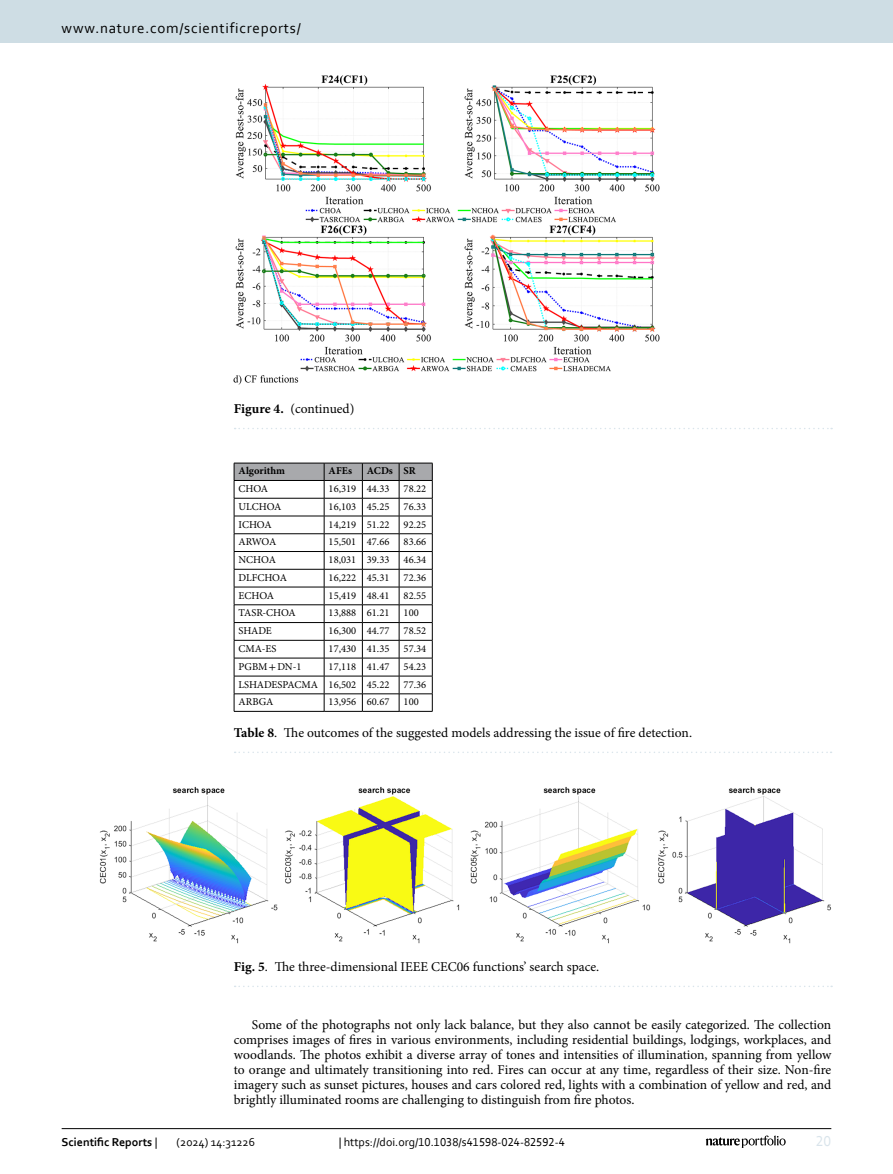
<style>
.page{position:relative;width:893px;height:1174px;background:#fff}
.page>*{position:absolute;margin:0;border:0;box-sizing:border-box;transform-origin:0 0}
.t1{font:15px "Corbel";letter-spacing:.05em;color:#000}
.t2{font:15px "Corbel";color:#d9e4eb}
.Body_Text_Indent{font:13.5px/15px "Minion Pro";letter-spacing:-.005em;color:#000;text-align:justify}
.Table_Caption{font:13.5px "Minion Pro";letter-spacing:-.005em;color:#000}
.Figure_Caption{font:13.5px "Minion Pro";color:#000}
.Figure_Caption_Conti{font:13.5px "Minion Pro";color:#000}
.t3{font:12px "Corbel";color:#000}
.t4{font:700 12px "Corbel";color:#000}
.Table_Body{font:10.5px "Minion Pro";color:#000}
.Table_Head{font:700 10.5px "Minion Pro";color:#000}
.s1{font-weight:700}
.s2{font-family:"STIX"}
.s3{font-weight:400}
</style>
<div class="page">
<img style="left:234px;top:76px;width:425px;height:309px">
<svg style="left:235px;top:428px;width:597px;height:1px"></svg>
<img style="left:100px;top:786px;width:731px;height:157px">
<svg style="left:235px;top:985px;width:597px;height:2px"></svg>
<hr style="left:324px;top:711px;width:38px;height:1px;background:#000">
<hr style="left:362px;top:711px;width:37px;height:1px;background:#000">
<svg style="left:234px;top:463px;width:199px;height:248px"></svg>
<hr style="left:399px;top:711px;width:33px;height:1px;background:#000">
<hr style="left:234px;top:711px;width:90px;height:1px;background:#000">
<svg style="left:235px;top:751px;width:597px;height:2px"></svg>
<hr style="left:62px;top:1128px;width:769px;height:1px;background:#000">
<svg style="left:706px;top:1135px;width:80px;height:12px"></svg>
<div style="left:0;top:0;width:893px;height:43px;background:#cedde4"></div>
<p class="t1" style="left:62px;top:18px;width:241px">www.nature.com/scientificreports/</p>
<p class="Figure_Caption_Conti" style="left:234px;top:400px;width:122px"><span class="s1">Figure 4.</span> (continued)</p>
<p class="Table_Head" style="left:239px;top:464px;width:48px">Algorithm</p>
<p class="Table_Head" style="left:329px;top:464px;width:25px">AFEs</p>
<p class="Table_Head" style="left:367px;top:464px;width:28px">ACDs</p>
<p class="Table_Head" style="left:404px;top:464px;width:14px">SR</p>
<p class="Table_Body" style="left:239px;top:481px;width:31px">CHOA</p>
<p class="Table_Body" style="left:329px;top:481px;width:29px">16,319</p>
<p class="Table_Body" style="left:367px;top:481px;width:24px">44.33</p>
<p class="Table_Body" style="left:404px;top:481px;width:24px">78.22</p>
<p class="Table_Body" style="left:239px;top:499px;width:44px">ULCHOA</p>
<p class="Table_Body" style="left:329px;top:499px;width:29px">16,103</p>
<p class="Table_Body" style="left:367px;top:499px;width:24px">45.25</p>
<p class="Table_Body" style="left:404px;top:499px;width:24px">76.33</p>
<p class="Table_Body" style="left:239px;top:517px;width:35px">ICHOA</p>
<p class="Table_Body" style="left:329px;top:517px;width:29px">14,219</p>
<p class="Table_Body" style="left:367px;top:517px;width:24px">51.22</p>
<p class="Table_Body" style="left:404px;top:517px;width:24px">92.25</p>
<p class="Table_Body" style="left:239px;top:535px;width:39px">ARWOA</p>
<p class="Table_Body" style="left:329px;top:535px;width:29px">15,501</p>
<p class="Table_Body" style="left:367px;top:535px;width:24px">47.66</p>
<p class="Table_Body" style="left:404px;top:535px;width:24px">83.66</p>
<p class="Table_Body" style="left:239px;top:552px;width:39px">NCHOA</p>
<p class="Table_Body" style="left:329px;top:552px;width:29px">18,031</p>
<p class="Table_Body" style="left:367px;top:552px;width:24px">39.33</p>
<p class="Table_Body" style="left:404px;top:552px;width:24px">46.34</p>
<p class="Table_Body" style="left:239px;top:570px;width:50px">DLFCHOA</p>
<p class="Table_Body" style="left:329px;top:570px;width:29px">16,222</p>
<p class="Table_Body" style="left:367px;top:570px;width:24px">45.31</p>
<p class="Table_Body" style="left:404px;top:570px;width:24px">72.36</p>
<p class="Table_Body" style="left:239px;top:588px;width:37px">ECHOA</p>
<p class="Table_Body" style="left:329px;top:588px;width:29px">15,419</p>
<p class="Table_Body" style="left:367px;top:588px;width:24px">48.41</p>
<p class="Table_Body" style="left:404px;top:588px;width:24px">82.55</p>
<p class="Table_Body" style="left:239px;top:606px;width:59px">TASR-CHOA</p>
<p class="Table_Body" style="left:329px;top:606px;width:29px">13,888</p>
<p class="Table_Body" style="left:367px;top:606px;width:24px">61.21</p>
<p class="Table_Body" style="left:404px;top:606px;width:17px">100</p>
<p class="Table_Body" style="left:239px;top:623px;width:35px">SHADE</p>
<p class="Table_Body" style="left:329px;top:623px;width:29px">16,300</p>
<p class="Table_Body" style="left:367px;top:623px;width:24px">44.77</p>
<p class="Table_Body" style="left:404px;top:623px;width:24px">78.52</p>
<p class="Table_Body" style="left:239px;top:641px;width:39px">CMA-ES</p>
<p class="Table_Body" style="left:329px;top:641px;width:29px">17,430</p>
<p class="Table_Body" style="left:367px;top:641px;width:24px">41.35</p>
<p class="Table_Body" style="left:404px;top:641px;width:24px">57.34</p>
<p class="Table_Body" style="left:239px;top:659px;width:64px">PGBM<span class="s2">+</span>DN-1</p>
<p class="Table_Body" style="left:329px;top:659px;width:29px">17,118</p>
<p class="Table_Body" style="left:367px;top:659px;width:24px">41.47</p>
<p class="Table_Body" style="left:404px;top:659px;width:24px">54.23</p>
<p class="Table_Body" style="left:239px;top:677px;width:81px">LSHADESPACMA</p>
<p class="Table_Body" style="left:329px;top:677px;width:29px">16,502</p>
<p class="Table_Body" style="left:367px;top:677px;width:24px">45.22</p>
<p class="Table_Body" style="left:404px;top:677px;width:24px">77.36</p>
<p class="Table_Body" style="left:239px;top:695px;width:36px">ARBGA</p>
<p class="Table_Body" style="left:329px;top:695px;width:29px">13,956</p>
<p class="Table_Body" style="left:367px;top:695px;width:24px">60.67</p>
<p class="Table_Body" style="left:404px;top:695px;width:17px">100</p>
<p class="Table_Caption" style="left:234px;top:723px;width:460px"><span class="s1">Table 8</span>. The outcomes of the suggested models addressing the issue of fire detection.</p>
<p class="Figure_Caption" style="left:234px;top:957px;width:367px"><span class="s1">Fig. 5</span>. The three-dimensional IEEE CEC06 functions’ search space.</p>
<p class="Body_Text_Indent" style="left:234px;top:1017px;width:599px;text-indent:18px">Some of the photographs not only lack balance, but they also cannot be easily categorized. The collection comprises images of fires in various environments, including residential buildings, lodgings, workplaces, and woodlands. The photos exhibit a diverse array of tones and intensities of illumination, spanning from yellow to orange and ultimately transitioning into red. Fires can occur at any time, regardless of their size. Non-fire imagery such as sunset pictures, houses and cars colored red, lights with a combination of yellow and red, and brightly illuminated rooms are challenging to distinguish from fire photos.</p>
<p class="t4" style="left:62px;top:1134px;width:97px">Scientific Reports <span class="s3">|</span></p>
<p class="t3" style="left:177px;top:1134px;width:80px">(2024) 14:31226</p>
<p class="t3" style="left:339px;top:1134px;width:228px">| https://doi.org/10.1038/s41598-024-82592-4</p>
<p class="t2" style="left:816px;top:1132px;width:17px">20</p>
</div>
